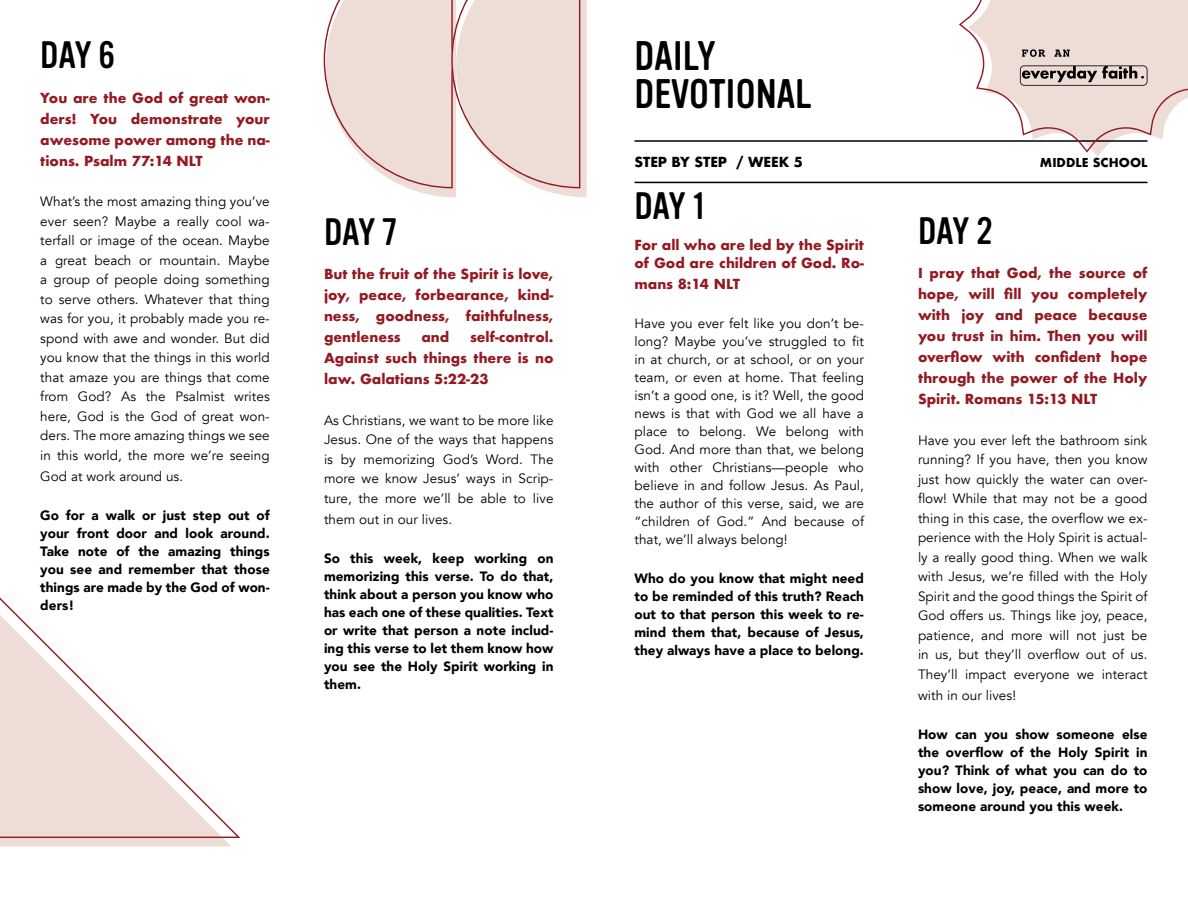
<style>
.page{position:relative;width:1188px;height:918px;background:#fff}
.page>*{position:absolute;margin:0;border:0;box-sizing:border-box;transform-origin:0 0}
.t1{font:40.5px/37.5px "Vinyl OT";color:#000}
.t2{font:37.5px "Vinyl OT";letter-spacing:-.01em;color:#000}
.t3{font:13.5px/19.5px "Avenir";letter-spacing:.005em;color:#000;text-align:justify}
.t4{font:900 13.5px/18px "Avenir";letter-spacing:.005em;color:#000;text-align:justify}
.t5{font:700 13.5px/21px "Futura";color:#931a22;text-align:justify}
.t6{font:700 13.5px "Futura";letter-spacing:-.005em;color:#000}
.t7{font:700 12px "Futura";color:#000}
</style>
<div class="page">
<div style="left:0;top:838px;width:231px;height:8px;background:#edddd6"></div>
<hr style="left:634px;top:140px;width:514px;height:2px;background:#000">
<hr style="left:634px;top:182px;width:514px;height:1px;background:#000">
<svg style="left:0;top:598px;width:240px;height:240px"></svg>
<svg style="left:324px;top:0;width:263px;height:197px"></svg>
<svg style="left:959px;top:0;width:229px;height:157px"></svg>
<h2 class="t2" style="left:40px;top:35px;width:76px">DAY 6</h2>
<p class="t5" style="left:40px;top:87px;width:231px">You are the God of great won&shy;ders! You demonstrate your awesome power among the na&shy;tions. Psalm 77:14 NLT</p>
<p class="t3" style="left:40px;top:192px;width:231px">What’s the most amazing thing you’ve ever seen? Maybe a really cool wa&shy;terfall or image of the ocean. Maybe a great beach or mountain. Maybe a group of people doing something to serve others. Whatever that thing was for you, it probably made you re&shy;spond with awe and wonder. But did you know that the things in this world that amaze you are things that come from God? As the Psalmist writes here, God is the God of great won&shy;ders. The more amazing things we see in this world, the more we’re seeing</p>
<p class="t3" style="left:40px;top:467px;width:144px">God at work around us.</p>
<p class="t4" style="left:40px;top:506px;width:231px">Go for a walk or just step out of your front door and look around.<br>Take note of the amazing things you see and remember that those things are made by the God of won&shy;ders!</p>
<h2 class="t2" style="left:324px;top:211px;width:75px">DAY 7</h2>
<p class="t5" style="left:324px;top:264px;width:231px">But the fruit of the Spirit is love, joy, peace, forbearance, kind&shy;ness, goodness, faithfulness, gentleness</p>
<p class="t5" style="left:324px;top:327px;width:231px;text-indent:146px">self-control.<br>Against such things there is no law. Galatians 5:22-23</p>
<p class="t3" style="left:324px;top:411px;width:231px">As Christians, we want to be more like Jesus. One of the ways that happens is by memorizing God’s Word. The more we know Jesus’ ways in Scrip&shy;ture, the more we’ll be able to live</p>
<p class="t3" style="left:324px;top:510px;width:130px">them out in our lives.</p>
<p class="t4" style="left:324px;top:549px;width:231px">So this week, keep working on memorizing this verse. To do that, think about a person you know who has each one of these qualities. Text or write that person a note includ&shy;ing this verse to let them know how you see the Holy Spirit working in them.</p>
<p class="t5" style="left:421px;top:327px;width:29px">and</p>
<h1 class="t1" style="left:634px;top:38px;width:178px">DAILY<br>DEVOTIONAL</h1>
<p class="t6" style="left:634px;top:152px;width:170px">STEP BY STEP / WEEK 5</p>
<p class="t7" style="left:1040px;top:154px;width:109px">MIDDLE SCHOOL</p>
<h2 class="t2" style="left:634px;top:185px;width:72px">DAY 1</h2>
<p class="t5" style="left:634px;top:236px;width:231px;line-height:18px">For all who are led by the Spirit of God are children of God. Ro-</p>
<p class="t5" style="left:634px;top:274px;width:107px">mans 8:14 NLT</p>
<p class="t3" style="left:634px;top:315px;width:231px;line-height:18px">Have you ever felt like you don’t be&shy;long? Maybe you’ve struggled to fit in at church, or at school, or on your team, or even at home. That feeling isn’t a good one, is it? Well, the good news is that with God we all have a place to belong. We belong with God. And more than that, we belong with other Christians—people who believe in and follow Jesus. As Paul, the author of this verse, said, we are “children of God.” And because of that, we’ll always belong!</p>
<p class="t4" style="left:634px;top:569px;width:231px">Who do you know that might need to be reminded of this truth? Reach out to that person this week to re&shy;mind them that, because of Jesus, they always have a place to belong.</p>
<h2 class="t2" style="left:918px;top:210px;width:76px">DAY 2</h2>
<p class="t5" style="left:918px;top:263px;width:231px">I pray that God, the source of hope, will fill you completely with joy and peace because you trust in him. Then you will overflow with confident hope through the power of the Holy Spirit. Romans 15:13 NLT</p>
<p class="t3" style="left:918px;top:431px;width:231px">Have you ever left the bathroom sink running? If you have, then you know just how quickly the water can over&shy;flow! While that may not be a good thing in this case, the overflow we ex&shy;perience with the Holy Spirit is actual&shy;ly a really good thing. When we walk with Jesus, we’re filled with the Holy Spirit and the good things the Spirit of God offers us. Things like joy, peace, patience, and more will not just be in us, but they’ll overflow out of us.<br>They’ll impact everyone we interact</p>
<p class="t3" style="left:918px;top:686px;width:100px">with in our lives!</p>
<p class="t4" style="left:918px;top:725px;width:231px">How can you show someone else the overflow of the Holy Spirit in you? Think of what you can do to show love, joy, peace, and more to someone around you this week.</p>
</div>
